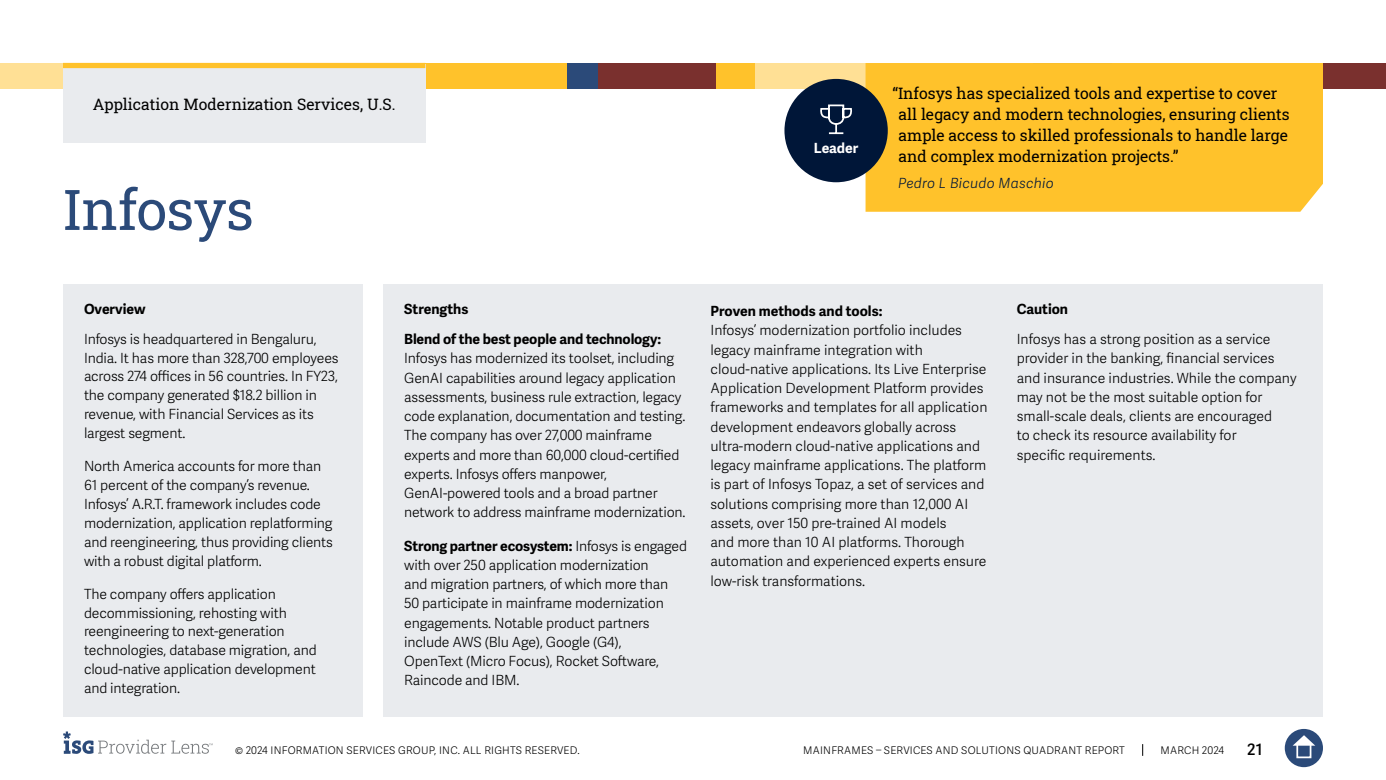
<style>
.page{position:relative;width:1386px;height:780px;background:#fff}
.page>*{position:absolute;margin:0;border:0;box-sizing:border-box;transform-origin:0 0}
.t1{font:56px "Roboto Slab ISG P Regular";letter-spacing:-.01em;color:#2b4a79}
.t2{font:15.75px/21px "Roboto Slab ISG P Regular";color:#000}
.t3{font:600 15.75px "Adelle Sans";color:#000}
.t4{font:300 14px/19.2px "Adelle Sans";letter-spacing:-.01em;color:#000}
.t5{font:700 14px/29.8px "Adelle Sans";letter-spacing:-.005em;color:#000}
.t6{font:italic 300 14px "Adelle Sans";letter-spacing:.02em;color:#001638}
.t7{font:700 14px "Adelle Sans";letter-spacing:-.01em;color:#fff}
.t8{font:300 10.5px "Adelle Sans";letter-spacing:.02em;color:#000}
.s1{font-weight:700}
</style>
<div class="page">
<div style="left:1285px;top:729px;width:38px;height:38px;background:#2b4a79;border-radius:50%"></div>
<svg style="left:1293px;top:735px;width:22px;height:10px"></svg>
<div style="left:1296px;top:743px;width:15px;height:15px;border:2px solid #fff"></div>
<svg style="left:63px;top:731px;width:150px;height:23px"></svg>
<svg style="left:1142px;top:744px;width:1px;height:12px"></svg>
<div style="left:0;top:63px;width:158px;height:26px;background:#ffe095"></div>
<div style="left:158px;top:63px;width:409px;height:26px;background:#ffc22b"></div>
<div style="left:850px;top:63px;width:184px;height:26px;background:#ffe095"></div>
<div style="left:1323px;top:63px;width:63px;height:26px;background:#7a302e"></div>
<div style="left:754px;top:63px;width:98px;height:26px;background:#ffe095"></div>
<div style="left:598px;top:63px;width:157px;height:26px;background:#ffc22b"></div>
<div style="left:598px;top:63px;width:118px;height:26px;background:#7a302e"></div>
<div style="left:567px;top:63px;width:31px;height:26px;background:#2b4a79"></div>
<div style="left:866px;top:63px;width:457px;height:149px;background:#ffc22b"></div>
<div style="left:784px;top:79px;width:104px;height:103px;background:#001638;border-radius:50%"></div>
<svg style="left:820px;top:104px;width:32px;height:31px"></svg>
<div style="left:63px;top:284px;width:299px;height:433px;background:#e9ebee"></div>
<div style="left:383px;top:284px;width:940px;height:433px;background:#e9ebee"></div>
<div style="left:63px;top:64px;width:362px;height:78px;background:#e9ebee"></div>
<div style="left:63px;top:63px;width:362px;height:5px;background:#ffc22b"></div>
<p class="t2" style="left:93px;top:93px;width:304px">Application Modernization Services, U.S.</p>
<h1 class="t1" style="left:63px;top:171px;width:192px">Infosys</h1>
<p class="t5" style="left:84px;top:295px;width:63px">Overview</p>
<p class="t4" style="left:84px;top:330px;width:256px">Infosys is headquartered in Bengaluru, India. It has more than 328,700 employees across 274 offices in 56 countries. In FY23, the company generated $18.2 billion in revenue, with Financial Services as its largest segment.</p>
<p class="t4" style="left:84px;top:457px;width:251px">North America accounts for more than 61 percent of the company’s revenue.<br>Infosys’ A.R.T. framework includes code modernization, application replatforming and reengineering, thus providing clients with a robust digital platform.</p>
<p class="t4" style="left:84px;top:584px;width:234px">The company offers application decommissioning, rehosting with reengineering to next-generation technologies, database migration, and cloud-native application development and integration.</p>
<p class="t5" style="left:404px;top:295px;width:258px">Strengths<br>Blend of the best people and technology:</p>
<p class="t4" style="left:404px;top:349px;width:283px">Infosys has modernized its toolset, including GenAI capabilities around legacy application assessments, business rule extraction, legacy code explanation, documentation and testing.<br>The company has over 27,000 mainframe experts and more than 60,000 cloud-certified experts. Infosys offers manpower, GenAI-powered tools and a broad partner network to address mainframe modernization.</p>
<p class="t4" style="left:404px;top:536px;width:284px"><span class="s1">Strong partner ecosystem:</span> Infosys is engaged with over 250 application modernization<br>and migration partners, of which more than<br>50 participate in mainframe modernization engagements. Notable product partners include AWS (Blu Age), Google (G4),<br>OpenText (Micro Focus), Rocket Software, Raincode and IBM.</p>
<p class="t7" style="left:814px;top:139px;width:46px">Leader</p>
<p class="t2" style="left:898px;top:82px;width:393px;text-indent:-6px">“Infosys has specialized tools and expertise to cover all legacy and modern technologies, ensuring clients ample access to skilled professionals to handle large and complex modernization projects.”</p>
<p class="t6" style="left:898px;top:175px;width:157px">Pedro L Bicudo Maschio</p>
<p class="t5" style="left:710px;top:296px;width:173px">Proven methods and tools:</p>
<p class="t4" style="left:710px;top:321px;width:279px">Infosys’ modernization portfolio includes legacy mainframe integration with cloud-native applications. Its Live Enterprise Application Development Platform provides frameworks and templates for all application development endeavors globally across ultra-modern cloud-native applications and legacy mainframe applications. The platform is part of Infosys Topaz, a set of services and solutions comprising more than 12,000 AI assets, over 150 pre-trained AI models<br>and more than 10 AI platforms. Thorough automation and experienced experts ensure low-risk transformations.</p>
<p class="t5" style="left:1017px;top:295px;width:53px">Caution</p>
<p class="t4" style="left:1017px;top:330px;width:281px">Infosys has a strong position as a service provider in the banking, financial services and insurance industries. While the company may not be the most suitable option for small-scale deals, clients are encouraged<br>to check its resource availability for<br>specific requirements.</p>
<p class="t8" style="left:235px;top:744px;width:346px">© 2024 INFORMATION SERVICES GROUP, INC. ALL RIGHTS RESERVED.</p>
<p class="t8" style="left:803px;top:744px;width:323px">MAINFRAMES – SERVICES AND SOLUTIONS QUADRANT REPORT</p>
<p class="t8" style="left:1161px;top:744px;width:65px">MARCH 2024</p>
<p class="t3" style="left:1247px;top:740px;width:17px">21</p>
</div>
